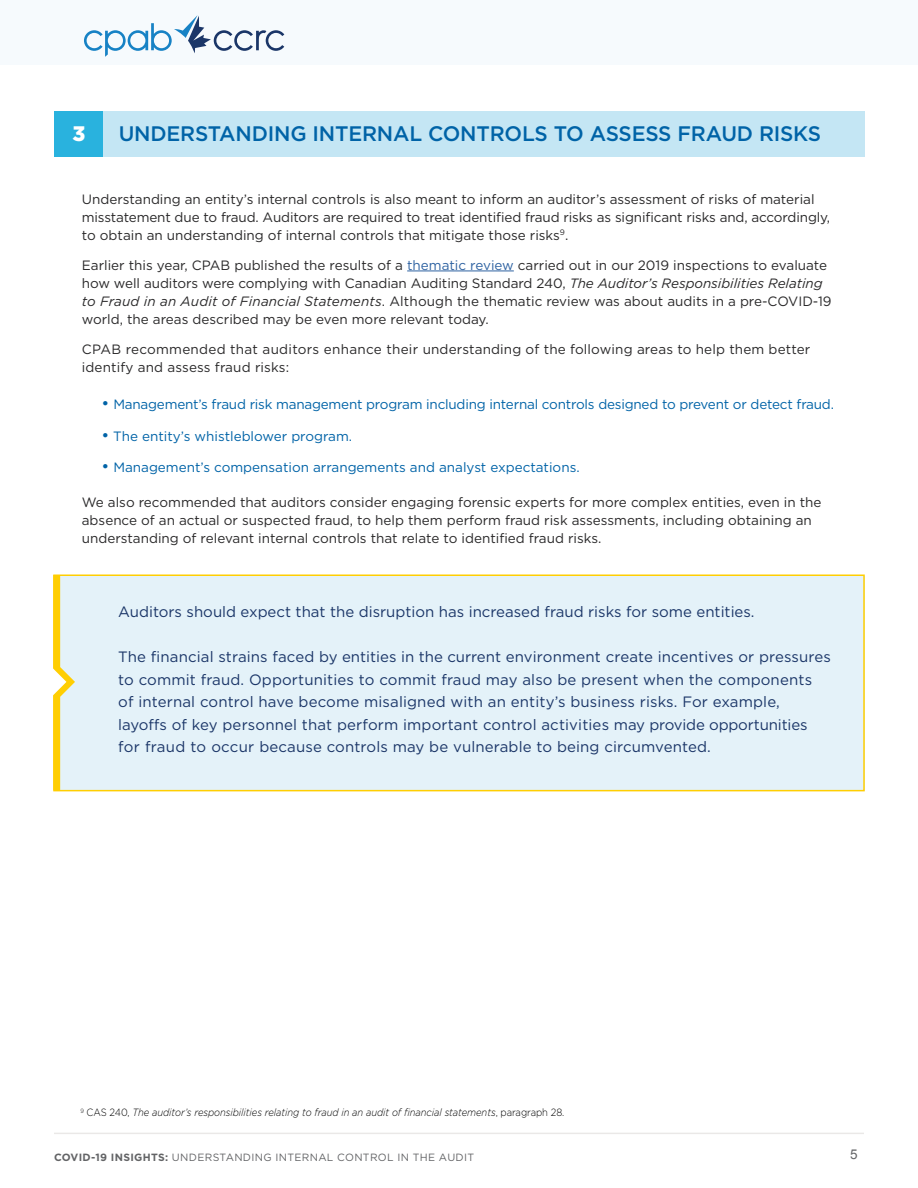
<style>
.page{position:relative;width:918px;height:1188px;background:#fff}
.page>*{position:absolute;margin:0;border:0;box-sizing:border-box;transform-origin:0 0}
.t1{font:500 21px "Gotham";letter-spacing:-.01em;color:#0063a7}
.t2{font:900 21px "Gotham";color:#fff}
.t3{font:15px/22.5px "Gotham";letter-spacing:.01em;color:#1b3668}
.t4{font:13.5px/18px "Gotham";color:#292829}
.t5{font:13.5px "Gotham";letter-spacing:-.015em;color:#0063a7}
.t6{font:13.5px "Arial";color:#656669}
.t7{font:italic 300 10.5px "Gotham";letter-spacing:-.005em;color:#000;scale:.9 1}
.t8{font:10.5px "Gotham";letter-spacing:.03em;color:#636466}
.s1{color:#2f63a2}
.s2{font-style:italic}
.s3{font-size:16.5px}
.s4{font-style:normal}
.s5{font-weight:700}
</style>
<div class="page">
<hr style="left:54px;top:1133px;width:810px;height:1px;background:#7c6e66">
<div style="left:0;top:0;width:918px;height:65px;background:#f6fafd"></div>
<svg style="left:84px;top:15px;width:200px;height:42px"></svg>
<div style="left:54px;top:111px;width:810px;height:45px;background:#c4e6f4"></div>
<div style="left:54px;top:111px;width:49px;height:45px;background:#29b2de"></div>
<hr style="left:407px;top:271px;width:107px;height:1px;background:#2f63a2">
<div style="left:54px;top:576px;width:810px;height:214px;background:#e4f2f9"></div>
<div style="left:53px;top:574px;width:812px;height:217px;border:2px solid #ffce02"></div>
<svg style="left:53px;top:575px;width:22px;height:215px"></svg>
<h1 class="t2" style="left:72px;top:120px;width:14px">3</h1>
<h1 class="t1" style="left:119px;top:120px;width:704px">UNDERSTANDING INTERNAL CONTROLS TO ASSESS FRAUD RISKS</h1>
<p class="t4" style="left:82px;top:190px;width:750px">Understanding an entity’s internal controls is also meant to inform an auditor’s assessment of risks of material misstatement due to fraud. Auditors are required to treat identified fraud risks as significant risks and, accordingly, to obtain an understanding of internal controls that mitigate those risks<sup>9</sup>.</p>
<p class="t4" style="left:82px;top:256px;width:751px">Earlier this year, CPAB published the results of a <span class="s1">thematic review</span> carried out in our 2019 inspections to evaluate how well auditors were complying with Canadian Auditing Standard 240, <span class="s2">The Auditor’s Responsibilities Relating to Fraud in an Audit of Financial Statements</span>. Although the thematic review was about audits in a pre-COVID-19 world, the areas described may be even more relevant today.</p>
<p class="t4" style="left:82px;top:339px;width:730px">CPAB recommended that auditors enhance their understanding of the following areas to help them better identify and assess fraud risks:</p>
<p class="t5" style="left:101px;top:396px;width:734px"><span class="s3">•</span> Management’s fraud risk management program including internal controls designed to prevent or detect fraud.</p>
<p class="t5" style="left:101px;top:427px;width:252px"><span class="s3">•</span> The entity’s whistleblower program.</p>
<p class="t5" style="left:101px;top:459px;width:480px"><span class="s3">•</span> Management’s compensation arrangements and analyst expectations.</p>
<p class="t4" style="left:82px;top:493px;width:741px">We also recommended that auditors consider engaging forensic experts for more complex entities, even in the absence of an actual or suspected fraud, to help them perform fraud risk assessments, including obtaining an understanding of relevant internal controls that relate to identified fraud risks.</p>
<p class="t3" style="left:118px;top:600px;width:638px">Auditors should expect that the disruption has increased fraud risks for some entities.</p>
<p class="t3" style="left:118px;top:645px;width:714px">The financial strains faced by entities in the current environment create incentives or pressures to commit fraud. Opportunities to commit fraud may also be present when the components of internal control have become misaligned with an entity’s business risks. For example, layoffs of key personnel that perform important control activities may provide opportunities for fraud to occur because controls may be vulnerable to being circumvented.</p>
<p class="t7" style="left:80px;top:1106px;width:539px"><sup>9</sup> <span class="s4">CAS 240,</span> The auditor’s responsibilities relating to fraud in an audit of financial statements<span class="s4">, paragraph 28.</span></p>
<p class="t8" style="left:54px;top:1150px;width:422px"><span class="s5">COVID-19 INSIGHTS:</span> UNDERSTANDING INTERNAL CONTROL IN THE AUDIT</p>
<p class="t6" style="left:850px;top:1146px;width:9px">5</p>
</div>
